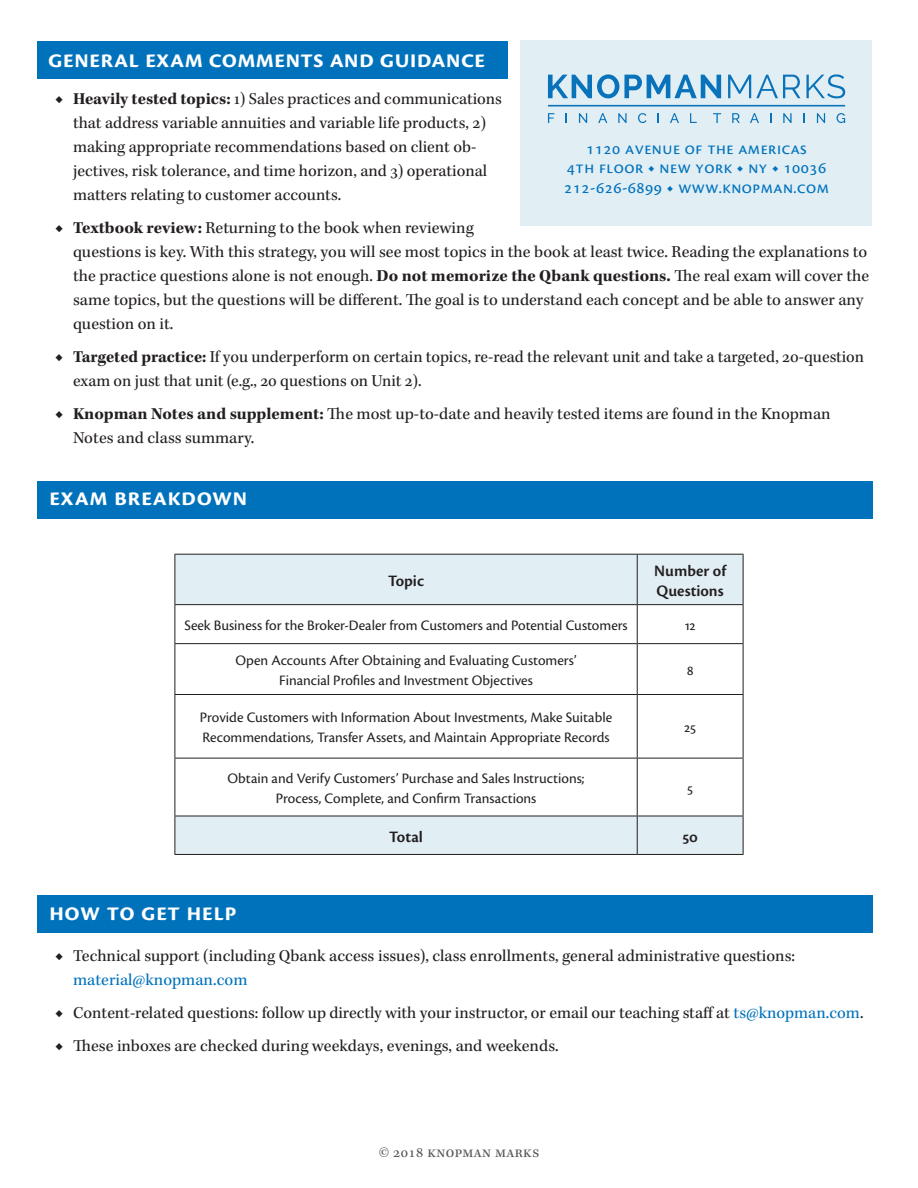
<style>
.page{position:relative;width:918px;height:1188px;background:#fff}
.page>*{position:absolute;margin:0;border:0;box-sizing:border-box;transform-origin:0 0}
.heading{font:600 26.25px "Cronos Pro";letter-spacing:.01em;color:#fff}
.t1{font:17.7px "Cronos Pro";letter-spacing:.03em;color:#0072bc}
.t2{font:17.1px/24px "Kepler Std";color:#231f20}
.t3{font:600 16.5px/19.8px "Cronos Pro";letter-spacing:-.015em;color:#231f20}
.tabletext{font:15px/20px "Cronos Pro";color:#231f20;text-align:center}
.t4{font:15px "Kepler Std";letter-spacing:.03em;color:#57585a}
.s1{font-weight:700}
.s2{font-family:"Arno Pro"}
.s3{color:#0072bc}
</style>
<div class="page">
<div style="left:37px;top:895px;width:836px;height:37px;background:#0072bc"></div>
<div style="left:37px;top:41px;width:471px;height:37px;background:#0072bc"></div>
<div style="left:521px;top:40px;width:351px;height:186px;background:#e1eef4"></div>
<svg style="left:548px;top:74px;width:173px;height:25px"></svg>
<svg style="left:728px;top:74px;width:117px;height:25px"></svg>
<svg style="left:548px;top:105px;width:297px;height:18px"></svg>
<div style="left:37px;top:481px;width:836px;height:37px;background:#0072bc"></div>
<svg style="left:175px;top:555px;width:568px;height:299px"></svg>
<hr style="left:174px;top:554px;width:463px;height:1px;background:#231f20">
<hr style="left:174px;top:555px;width:1px;height:49px;background:#231f20">
<hr style="left:637px;top:554px;width:107px;height:1px;background:#231f20">
<hr style="left:637px;top:555px;width:1px;height:49px;background:#231f20">
<hr style="left:743px;top:555px;width:1px;height:49px;background:#231f20">
<hr style="left:174px;top:604px;width:463px;height:1px;background:#231f20">
<hr style="left:637px;top:604px;width:107px;height:1px;background:#231f20">
<hr style="left:174px;top:605px;width:1px;height:38px;background:#231f20">
<hr style="left:637px;top:605px;width:1px;height:38px;background:#231f20">
<hr style="left:743px;top:605px;width:1px;height:38px;background:#231f20">
<hr style="left:174px;top:643px;width:463px;height:1px;background:#231f20">
<hr style="left:174px;top:644px;width:1px;height:50px;background:#231f20">
<hr style="left:637px;top:643px;width:107px;height:1px;background:#231f20">
<hr style="left:637px;top:644px;width:1px;height:50px;background:#231f20">
<hr style="left:743px;top:644px;width:1px;height:50px;background:#231f20">
<hr style="left:174px;top:694px;width:463px;height:1px;background:#231f20">
<hr style="left:174px;top:695px;width:1px;height:63px;background:#231f20">
<hr style="left:637px;top:694px;width:107px;height:1px;background:#231f20">
<hr style="left:637px;top:695px;width:1px;height:63px;background:#231f20">
<hr style="left:743px;top:695px;width:1px;height:63px;background:#231f20">
<hr style="left:174px;top:758px;width:463px;height:1px;background:#231f20">
<hr style="left:174px;top:759px;width:1px;height:57px;background:#231f20">
<hr style="left:637px;top:758px;width:107px;height:1px;background:#231f20">
<hr style="left:637px;top:759px;width:1px;height:57px;background:#231f20">
<hr style="left:743px;top:759px;width:1px;height:57px;background:#231f20">
<hr style="left:174px;top:816px;width:463px;height:1px;background:#231f20">
<hr style="left:174px;top:816px;width:1px;height:38px;background:#231f20">
<hr style="left:637px;top:816px;width:107px;height:1px;background:#231f20">
<hr style="left:637px;top:816px;width:1px;height:38px;background:#231f20">
<hr style="left:743px;top:816px;width:1px;height:38px;background:#231f20">
<hr style="left:174px;top:854px;width:463px;height:1px;background:#231f20">
<hr style="left:637px;top:854px;width:107px;height:1px;background:#231f20">
<p class="heading" style="left:48px;top:44px;width:438px">general exam comments and guidance</p>
<p class="t2" style="left:73px;top:87px;width:431px;text-indent:-18px">◆ <span class="s1">Heavily tested topics:</span> 1) Sales practices and communications that address variable annuities and variable life products, 2) making appropriate recommendations based on client ob&shy;jectives, risk tolerance, and time horizon, and 3) operational matters relating to customer accounts.</p>
<p class="t2" style="left:73px;top:216px;width:798px;text-indent:-18px">◆ <span class="s1">Textbook review:</span> Returning to the book when reviewing<br>questions is key. With this strategy, you will see most topics in the book at least twice. Reading the explanations to the practice questions alone is not enough. <span class="s1">Do not memorize the Qbank questions.</span> The real exam will cover the same topics, but the questions will be different. The goal is to understand each concept and be able to answer any question on it.</p>
<p class="t2" style="left:73px;top:345px;width:792px;text-indent:-18px">◆ <span class="s1">Targeted practice:</span> If you underperform on certain topics, re-read the relevant unit and take a targeted, 20-question exam on just that unit (e.g., 20 questions on Unit 2).</p>
<p class="t2" style="left:73px;top:402px;width:759px;text-indent:-18px">◆ <span class="s1">Knopman Notes and supplement:</span> The most up-to-date and heavily tested items are found in the Knopman<br>Notes and class summary.</p>
<p class="t1" style="left:586px;top:138px;width:222px">1120 AVENUE OF THE AMERICAS</p>
<p class="t1" style="left:567px;top:157px;width:261px">4TH FLOOR <span class="s2">◆</span> NEW YORK <span class="s2">◆</span> NY <span class="s2">◆</span> 10036</p>
<p class="t1" style="left:564px;top:177px;width:266px">212-626-6899 <span class="s2">◆</span> WWW.KNOPMAN.COM</p>
<p class="heading" style="left:49px;top:482px;width:200px">exam breakdown</p>
<p class="t3" style="left:388px;top:571px;width:38px">Topic</p>
<p class="t3" style="left:654px;top:561px;width:74px">Number of<br>Questions</p>
<p class="tabletext" style="left:184px;top:615px;width:445px">Seek Business for the Broker-Dealer from Customers and Potential Customers</p>
<p class="tabletext" style="left:685px;top:615px;width:12px">12</p>
<p class="tabletext" style="left:235px;top:650px;width:343px">Open Accounts After Obtaining and Evaluating Customers’<br>Financial Profiles and Investment Objectives</p>
<p class="tabletext" style="left:687px;top:660px;width:8px">8</p>
<p class="tabletext" style="left:200px;top:708px;width:414px;text-align:left">Provide Customers with Information About Investments, Make Suitable<br>Recommendations, Transfer Assets, and Maintain Appropriate Records</p>
<p class="tabletext" style="left:684px;top:718px;width:13px">25</p>
<p class="tabletext" style="left:228px;top:768px;width:359px">Obtain and Verify Customers’ Purchase and Sales Instructions;<br>Process, Complete, and Confirm Transactions</p>
<p class="tabletext" style="left:687px;top:778px;width:8px">5</p>
<p class="t3" style="left:389px;top:827px;width:35px">Total</p>
<p class="t3" style="left:682px;top:827px;width:17px">50</p>
<p class="heading" style="left:49px;top:897px;width:189px">How to Get Help</p>
<p class="t2" style="left:73px;top:944px;width:724px;text-indent:-18px">◆ Technical support (including Qbank access issues), class enrollments, general administrative questions: <span class="s3">material@knopman.com</span></p>
<p class="t2" style="left:55px;top:1001px;width:810px">◆ Content-related questions: follow up directly with your instructor, or email our teaching staff at <span class="s3">ts@knopman.com</span>.</p>
<p class="t2" style="left:55px;top:1034px;width:505px">◆ These inboxes are checked during weekdays, evenings, and weekends.</p>
<p class="t4" style="left:379px;top:1143px;width:162px">© 2018 Knopman Marks</p>
</div>
